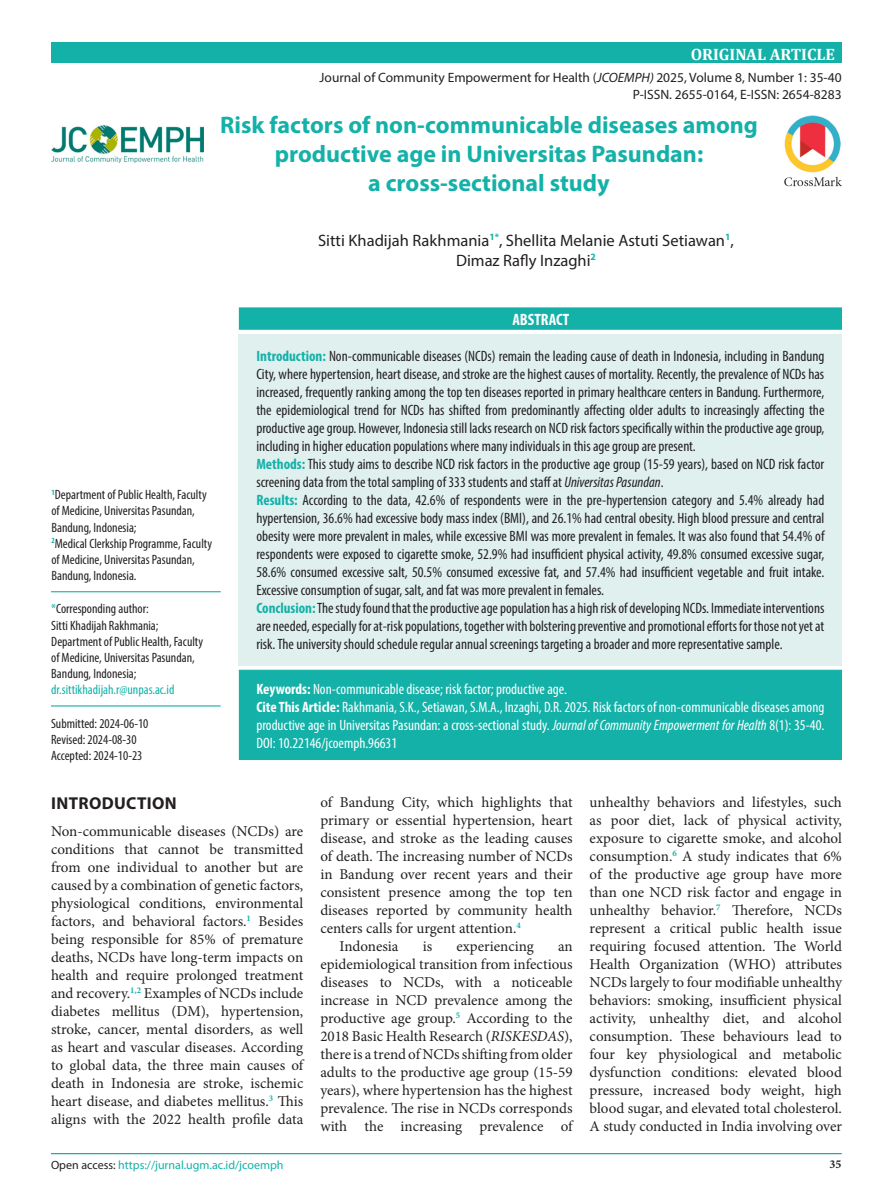
<style>
.page{position:relative;width:893px;height:1191px;background:#fff}
.page>*{position:absolute;margin:0;border:0;box-sizing:border-box;transform-origin:0 0}
.Judul_Naskah{font:700 24px/28.8px "Myriad Pro";color:#13b1a8;text-align:center}
.Judul{font:700 17.25px "Myriad Pro";letter-spacing:.02em;color:#231f20}
.Author{font:16.5px "Myriad Pro";color:#231f20}
.t1{font:700 16.5px "Cambria";color:#fff}
.Default{font:700 condensed 16.5px "Myriad Pro";color:#fff}
.t2{font:15px/18px "Minion Pro";color:#231f20;text-align:justify}
.Abstrak{font:condensed 15px/18px "Myriad Pro";color:#231f20;text-align:justify}
.Keywords{font:condensed 15px/18px "Myriad Pro";color:#fff;text-align:justify}
.Afiliasi{font:condensed 13.5px/16.2px "Myriad Pro";color:#231f20}
.t3{font:13.5px "Myriad Pro";color:#231f20}
.Afiliasi-2{font:condensed 13.5px "Myriad Pro";color:#13b1a8}
.judul{font:12px "Myriad Pro";color:#13b1a8}
.judul-2{font:700 12px "Minion Pro";color:#231f20}
.s1{font-style:italic}
.s2{color:#13b1a8}
.s3{font-weight:700;color:#13b1a8}
.s4{font-weight:700}
.s5{color:#231f20}
</style>
<div class="page">
<div style="left:51px;top:43px;width:791px;height:20px;background:#13b1a8"></div>
<div style="left:239px;top:307px;width:603px;height:23px;background:#13b1a8;border:1px solid #13b1a8"></div>
<div style="left:239px;top:334px;width:603px;height:331px;background:#dff0ef"></div>
<div style="left:239px;top:669px;width:603px;height:91px;background:#13b1a8;border:1px solid #13b1a8"></div>
<img style="left:784px;top:115px;width:58px;height:72px">
<hr style="left:51px;top:591px;width:170px;height:1px;background:#13b1a8">
<hr style="left:51px;top:705px;width:170px;height:1px;background:#13b1a8">
<hr style="left:51px;top:1153px;width:790px;height:1px;background:#13b1a8">
<img style="left:51px;top:125px;width:153px;height:38px">
<p class="t1" style="left:691px;top:43px;width:146px">ORIGINAL ARTICLE</p>
<p class="t3" style="left:320px;top:70px;width:523px">Journal of Community Empowerment for Health (<span class="s1">JCOEMPH)</span> 2025, Volume 8, Number 1: 35-40</p>
<p class="t3" style="left:633px;top:86px;width:210px">P-ISSN. 2655-0164, E-ISSN: 2654-8283</p>
<p class="Judul_Naskah" style="left:220px;top:110px;width:539px">Risk factors of non-communicable diseases among productive age in Universitas Pasundan:</p>
<p class="Judul_Naskah" style="left:368px;top:168px;width:243px">a cross-sectional study</p>
<p class="Author" style="left:318px;top:230px;width:417px">Sitti Khadijah Rakhmania<sup>1*</sup>, Shellita Melanie Astuti Setiawan<sup>1</sup>,</p>
<p class="Author" style="left:456px;top:250px;width:141px">Dimaz Rafly Inzaghi<sup>2</sup></p>
<p class="Afiliasi" style="left:51px;top:486px;width:157px"><sup>1</sup>Department of Public Health, Faculty of Medicine, Universitas Pasundan,<br>Bandung, Indonesia;</p>
<p class="Afiliasi" style="left:51px;top:535px;width:162px"><sup>2</sup>Medical Clerkship Programme, Faculty of Medicine, Universitas Pasundan,<br>Bandung, Indonesia.</p>
<p class="Afiliasi" style="left:51px;top:600px;width:99px"><span class="s2">*</span>Corresponding author:</p>
<p class="Afiliasi" style="left:51px;top:617px;width:109px">Sitti Khadijah Rakhmania;</p>
<p class="Afiliasi" style="left:51px;top:633px;width:153px">Department of Public Health, Faculty of Medicine, Universitas Pasundan,<br>Bandung, Indonesia;</p>
<p class="Afiliasi-2" style="left:51px;top:682px;width:125px">dr.sittikhadijah.r@unpas.ac.id</p>
<p class="Afiliasi" style="left:51px;top:715px;width:99px">Submitted: 2024-06-10</p>
<p class="Afiliasi" style="left:51px;top:731px;width:87px">Revised: 2024-08-30</p>
<p class="Afiliasi" style="left:51px;top:747px;width:93px">Accepted: 2024-10-23</p>
<p class="Default" style="left:512px;top:309px;width:58px">ABSTRACT</p>
<p class="Abstrak" style="left:256px;top:347px;width:570px"><span class="s3">Introduction:</span> Non-communicable diseases (NCDs) remain the leading cause of death in Indonesia, including in Bandung City, where hypertension, heart disease, and stroke are the highest causes of mortality. Recently, the prevalence of NCDs has increased, frequently ranking among the top ten diseases reported in primary healthcare centers in Bandung. Furthermore, the epidemiological trend for NCDs has shifted from predominantly affecting older adults to increasingly affecting the productive age group. However, Indonesia still lacks research on NCD risk factors specifically within the productive age group, including in higher education populations where many individuals in this age group are present.</p>
<p class="Abstrak" style="left:256px;top:455px;width:569px"><span class="s3">Methods:</span> This study aims to describe NCD risk factors in the productive age group (15-59 years), based on NCD risk factor screening data from the total sampling of 333 students and staff at <span class="s1">Universitas Pasundan</span>.</p>
<p class="Abstrak" style="left:256px;top:491px;width:569px"><span class="s3">Results:</span> According to the data, 42.6% of respondents were in the pre-hypertension category and 5.4% already had hypertension, 36.6% had excessive body mass index (BMI), and 26.1% had central obesity. High blood pressure and central obesity were more prevalent in males, while excessive BMI was more prevalent in females. It was also found that 54.4% of respondents were exposed to cigarette smoke, 52.9% had insufficient physical activity, 49.8% consumed excessive sugar, 58.6% consumed excessive salt, 50.5% consumed excessive fat, and 57.4% had insufficient vegetable and fruit intake.<br>Excessive consumption of sugar, salt, and fat was more prevalent in females.</p>
<p class="Abstrak" style="left:256px;top:599px;width:569px"><span class="s3">Conclusion:</span> The study found that the productive age population has a high risk of developing NCDs. Immediate interventions are needed, especially for at-risk populations, together with bolstering preventive and promotional efforts for those not yet at risk. The university should schedule regular annual screenings targeting a broader and more representative sample.</p>
<p class="Keywords" style="left:256px;top:679px;width:312px"><span class="s4">Keywords:</span> Non-communicable disease; risk factor; productive age.</p>
<p class="Keywords" style="left:256px;top:697px;width:569px"><span class="s4">Cite This Article:</span> Rakhmania, S.K., Setiawan, S.M.A., Inzaghi, D.R. 2025. Risk factors of non-communicable diseases among productive age in Universitas Pasundan: a cross-sectional study. <span class="s1">Journal of Community Empowerment for Health</span> 8(1): 35-40.<br>DOI: 10.22146/jcoemph.96631</p>
<p class="Judul" style="left:51px;top:792px;width:127px">INTRODUCTION</p>
<p class="t2" style="left:51px;top:822px;width:254px">Non-communicable diseases (NCDs) are conditions that cannot be transmitted from one individual to another but are caused by a combination of genetic factors, physiological conditions, environmental factors, and behavioral factors.<sup>1</sup> Besides being responsible for 85% of premature deaths, NCDs have long-term impacts on health and require prolonged treatment and recovery.<sup>1,2</sup> Examples of NCDs include diabetes mellitus (DM), hypertension, stroke, cancer, mental disorders, as well as heart and vascular diseases. According to global data, the three main causes of death in Indonesia are stroke, ischemic heart disease, and diabetes mellitus.<sup>3</sup> This aligns with the 2022 health profile data</p>
<p class="judul" style="left:51px;top:1157px;width:234px"><span class="s5">Open access:</span> https://jurnal.ugm.ac.id/jcoemph</p>
<p class="t2" style="left:320px;top:793px;width:254px">of Bandung City, which highlights that primary or essential hypertension, heart disease, and stroke as the leading causes of death. The increasing number of NCDs in Bandung over recent years and their consistent presence among the top ten diseases reported by community health centers calls for urgent attention.<sup>4</sup></p>
<p class="t2" style="left:339px;top:937px;width:61px">Indonesia</p>
<p class="t2" style="left:423px;top:937px;width:11px">is</p>
<p class="t2" style="left:456px;top:937px;width:79px">experiencing</p>
<p class="t2" style="left:320px;top:937px;width:254px;text-indent:238px">an epidemiological transition from infectious diseases to NCDs, with a noticeable increase in NCD prevalence among the productive age group.<sup>5</sup> According to the 2018 Basic Health Research (<span class="s1">RISKESDAS</span>), there is a trend of NCDs shifting from older adults to the productive age group (15-59 years), where hypertension has the highest prevalence. The rise in NCDs corresponds with the increasing prevalence of</p>
<p class="t2" style="left:590px;top:793px;width:254px">unhealthy behaviors and lifestyles, such as poor diet, lack of physical activity, exposure to cigarette smoke, and alcohol consumption.<sup>6</sup> A study indicates that 6% of the productive age group have more than one NCD risk factor and engage in unhealthy behavior.<sup>7</sup> Therefore, NCDs represent a critical public health issue requiring focused attention. The World Health Organization (WHO) attributes NCDs largely to four modifiable unhealthy behaviors: smoking, insufficient physical activity, unhealthy diet, and alcohol consumption. These behaviours lead to four key physiological and metabolic dysfunction conditions: elevated blood pressure, increased body weight, high blood sugar, and elevated total cholesterol.<br>A study conducted in India involving over</p>
<p class="judul-2" style="left:829px;top:1155px;width:13px">35</p>
</div>
